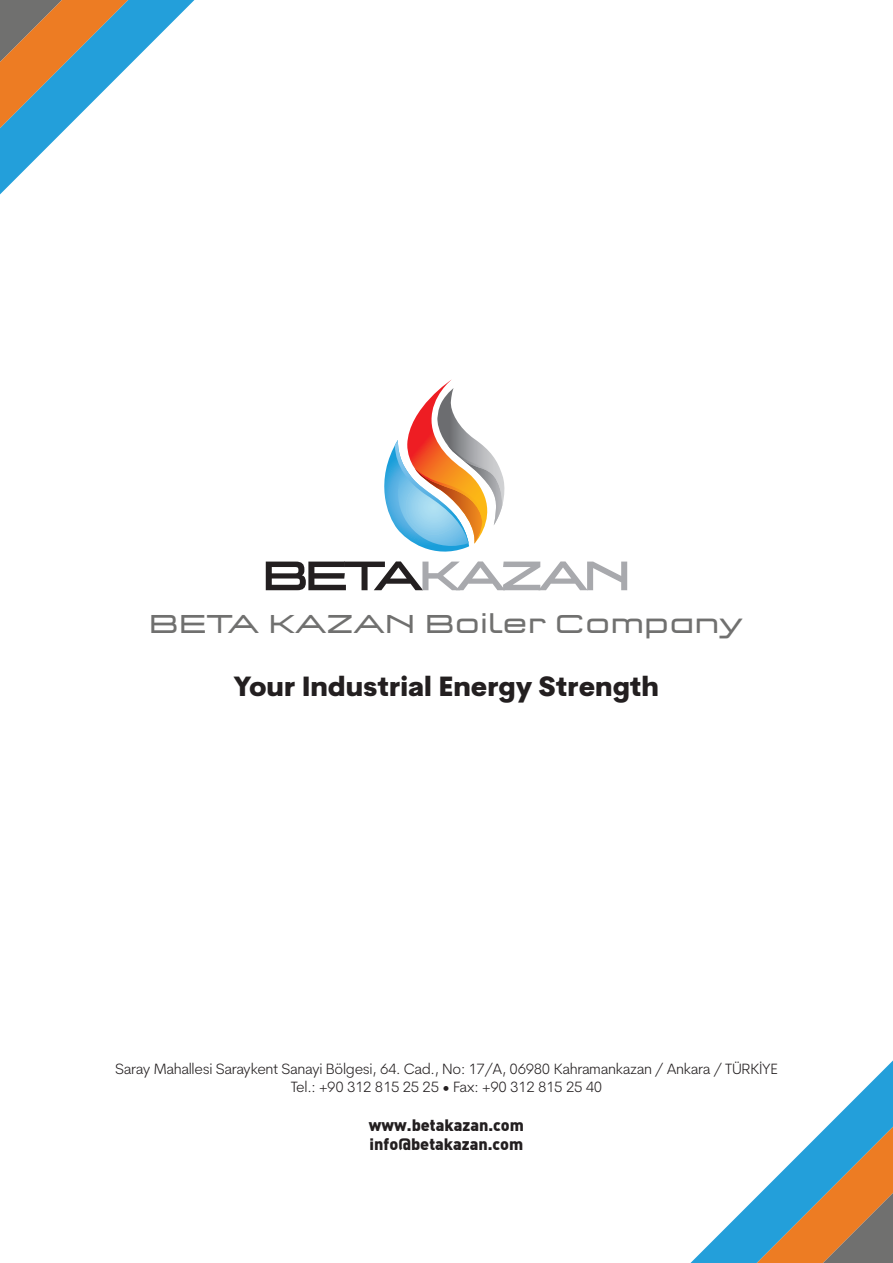
<style>
.page{position:relative;width:893px;height:1263px;background:#fff}
.page>*{position:absolute;margin:0;border:0;box-sizing:border-box;transform-origin:0 0}
.t1{font:800 27px "Cerebri Sans Pro";color:#231f20}
.t2{font:27px "Q Type Ext";color:#70706f}
.t3{font:900 16.2px/19.5px "DI Nbek";color:#231f20}
.t4{font:300 15px/18px "Cerebri Sans Pro";letter-spacing:-.02em;color:#231f20;text-align:center}
</style>
<div class="page">
<svg style="left:0;top:0;width:194px;height:194px"></svg>
<svg style="left:690px;top:1060px;width:203px;height:203px"></svg>
<svg style="left:266px;top:379px;width:361px;height:211px"></svg>
<h1 class="t2" style="left:149px;top:607px;width:596px">BETA KAZAN Boiler Company</h1>
<h1 class="t1" style="left:234px;top:665px;width:427px">Your Industrial Energy Strength</h1>
<p class="t4" style="left:115px;top:1060px;width:664px">Saray Mahallesi Saraykent Sanayi Bölgesi, 64. Cad., No: 17/A, 06980 Kahramankazan / Ankara / TÜRKİYE<br>Tel.: +90 312 815 25 25 • Fax: +90 312 815 25 40</p>
<p class="t3" style="left:369px;top:1114px;width:157px">www.betakazan.com info@betakazan.com</p>
</div>
